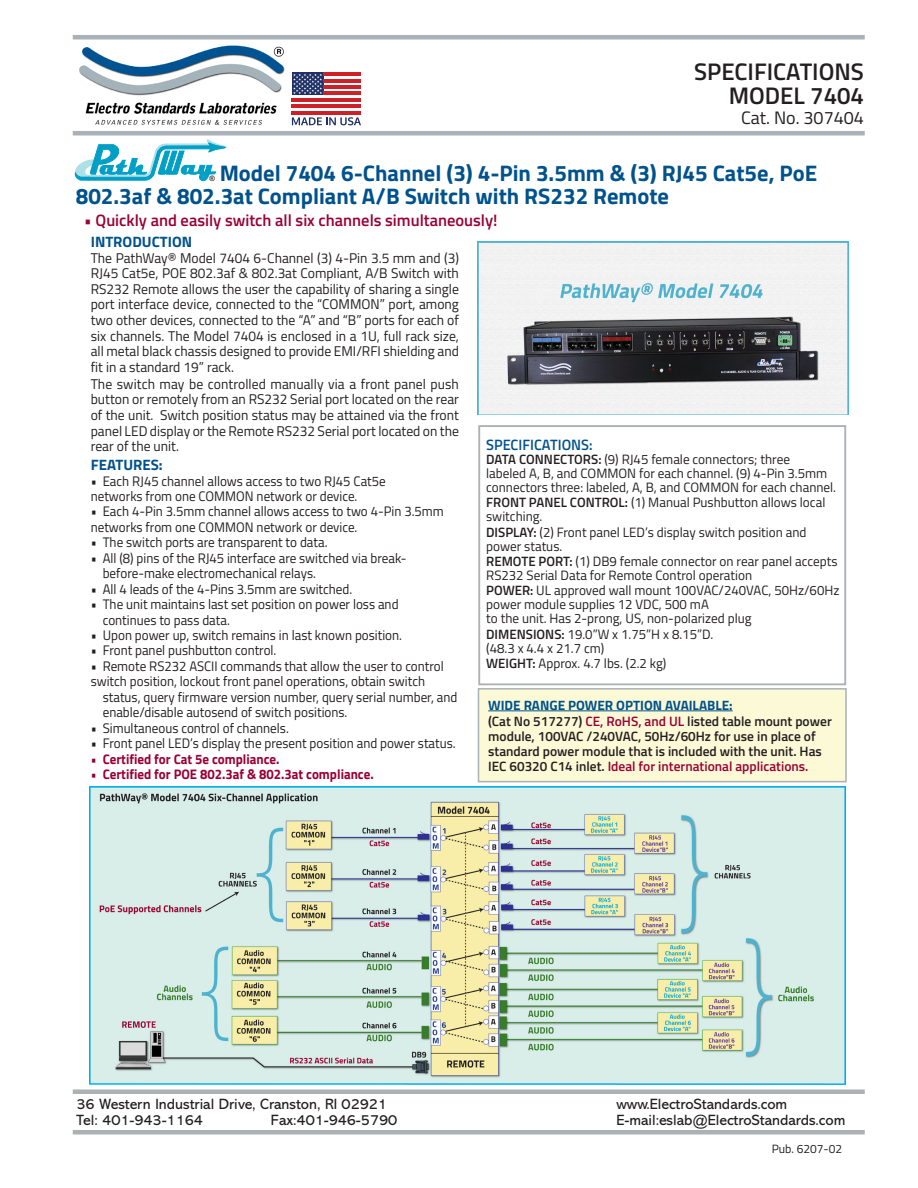
<style>
.page{position:relative;width:918px;height:1188px;background:#fff}
.page>*{position:absolute;margin:0;border:0;box-sizing:border-box;transform-origin:0 0}
.t1{font:600 24px "Titillium Web";color:#231f20}
.t2{font:700 22.5px/22.5px "Titillium Web";color:#00528c}
.t3{font:18px "Titillium Web";color:#231f20}
.t4{font:600 16.5px "Titillium Web";color:#903}
.t5{font:15px "Abadi MT Pro";color:#231f20}
.Body_Text_rj_blue_header{font:700 15px "Titillium Web";color:#00528c}
.spec_heading{font:600 15px "Titillium Web";color:#00528c}
.Body_Text_rj{font:14.1px/15.6px "Titillium Web";color:#231f20;text-align:justify}
.t6{font:13.8px/15.5px "Titillium Web";color:#231f20;scale:.95 1}
.t7{font:700 13.8px "Titillium Web";color:#903;scale:.95 1}
.spec_text{font:13.5px/14px "Titillium Web";color:#231f20}
.t8{font:600 13.5px/15px "Titillium Web";color:#231f20}
.t9{font:700 13.5px "Titillium Web";color:#00528c}
.t10{font:12px "Titillium Web";color:#231f20}
.t11{font:7.35px "Arial";color:#000}
.s1{font-weight:600}
.s2{color:#903}
</style>
<div class="page">
<div style="left:478px;top:425px;width:368px;height:260px;border:2px solid #aab1b7"></div>
<div style="left:478px;top:689px;width:368px;height:93px;background:#fcf9d7"></div>
<hr style="left:488px;top:711px;width:245px;height:1px;background:#00528c">
<div style="left:478px;top:688px;width:369px;height:94px;border:2px solid #aab1b7"></div>
<img style="left:79px;top:45px;width:206px;height:80px">
<hr style="left:73px;top:35px;width:792px;height:4px;background:#aab1b7">
<hr style="left:73px;top:131px;width:792px;height:4px;background:#aab1b7">
<hr style="left:73px;top:1130px;width:792px;height:4px;background:#aab1b7">
<div style="left:73px;top:1089px;width:792px;height:5px;background:#aab1b7"></div>
<svg style="left:74px;top:139px;width:153px;height:43px"></svg>
<img style="left:477px;top:241px;width:372px;height:174px">
<img style="left:89px;top:786px;width:756px;height:298px">
<svg style="left:292px;top:76px;width:69px;height:29px"></svg>
<div style="left:292px;top:73px;width:31px;height:22px;background:#1f3166"></div>
<svg style="left:293px;top:74px;width:29px;height:20px"></svg>
<hr style="left:323px;top:73px;width:38px;height:3px;background:#cd2027">
<hr style="left:323px;top:79px;width:38px;height:3px;background:#cd2027">
<hr style="left:323px;top:85px;width:38px;height:4px;background:#cd2027">
<hr style="left:323px;top:92px;width:38px;height:3px;background:#cd2027">
<hr style="left:292px;top:98px;width:69px;height:3px;background:#cd2027">
<hr style="left:292px;top:105px;width:69px;height:3px;background:#cd2027">
<hr style="left:292px;top:111px;width:69px;height:3px;background:#cd2027">
<svg style="left:292px;top:117px;width:69px;height:8px"></svg>
<p class="t1" style="left:694px;top:54px;width:171px">SPECIFICATIONS</p>
<p class="t1" style="left:729px;top:78px;width:137px">MODEL 7404</p>
<p class="t3" style="left:741px;top:104px;width:124px">Cat. No. 307404</p>
<p class="t2" style="left:76px;top:161px;width:743px;text-indent:144px">Model 7404 6-Channel (3) 4-Pin 3.5mm &amp; (3) RJ45 Cat5e, PoE<br>802.3af &amp; 802.3at Compliant A/B Switch with RS232 Remote</p>
<p class="t11" style="left:210px;top:174px;width:7px">®</p>
<p class="t4" style="left:84px;top:208px;width:415px">• Quickly and easily switch all six channels simultaneously!</p>
<p class="Body_Text_rj_blue_header" style="left:91px;top:230px;width:103px">INTRODUCTION</p>
<p class="Body_Text_rj" style="left:91px;top:249px;width:370px">The PathWay® Model 7404 6-Channel (3) 4-Pin 3.5 mm and (3)<br>RJ45 Cat5e, POE 802.3af &amp; 802.3at Compliant, A/B Switch with RS232 Remote allows the user the capability of sharing a single port interface device, connected to the “COMMON” port, among two other devices, connected to the “A” and “B” ports for each of six channels. The Model 7404 is enclosed in a 1U, full rack size, all metal black chassis designed to provide EMI/RFI shielding and fit in a standard 19” rack.</p>
<p class="Body_Text_rj" style="left:91px;top:375px;width:370px">The switch may be controlled manually via a front panel push button or remotely from an RS232 Serial port located on the rear of the unit. Switch position status may be attained via the front panel LED display or the Remote RS232 Serial port located on the rear of the unit.</p>
<p class="Body_Text_rj_blue_header" style="left:91px;top:453px;width:74px">FEATURES:</p>
<p class="t6" style="left:91px;top:472px;width:312px">• Each RJ45 channel allows access to two RJ45 Cat5e networks from one COMMON network or device.</p>
<p class="t6" style="left:91px;top:503px;width:373px">• Each 4-Pin 3.5mm channel allows access to two 4-Pin 3.5mm networks from one COMMON network or device.</p>
<p class="t6" style="left:91px;top:534px;width:251px">• The switch ports are transparent to data.</p>
<p class="t6" style="left:103px;top:550px;width:321px;text-indent:-12px">• All (8) pins of the RJ45 interface are switched via break&shy;before-make electromechanical relays.</p>
<p class="t6" style="left:91px;top:580px;width:277px">• All 4 leads of the 4-Pins 3.5mm are switched.</p>
<p class="t6" style="left:103px;top:596px;width:313px;text-indent:-12px">• The unit maintains last set position on power loss and continues to pass data.</p>
<p class="t6" style="left:91px;top:627px;width:329px">• Upon power up, switch remains in last known position.</p>
<p class="t6" style="left:91px;top:642px;width:197px">• Front panel pushbutton control.</p>
<p class="t6" style="left:91px;top:658px;width:373px">• Remote RS232 ASCII commands that allow the user to control</p>
<p class="t6" style="left:91px;top:673px;width:354px">switch position, lockout front panel operations, obtain switch</p>
<p class="t6" style="left:103px;top:689px;width:375px">status, query firmware version number, query serial number, and</p>
<p class="t6" style="left:103px;top:704px;width:259px">enable/disable autosend of switch positions.</p>
<p class="t6" style="left:91px;top:720px;width:210px">• Simultaneous control of channels.</p>
<p class="t6" style="left:91px;top:735px;width:386px">• Front panel LED’s display the present position and power status.</p>
<p class="t7" style="left:91px;top:748px;width:200px">• Certified for Cat 5e compliance.</p>
<p class="t7" style="left:91px;top:764px;width:299px">• Certified for POE 802.3af &amp; 802.3at compliance.</p>
<p class="spec_heading" style="left:486px;top:433px;width:108px">SPECIFICATIONS:</p>
<p class="spec_text" style="left:486px;top:452px;width:351px"><span class="s1">DATA CONNECTORS:</span> (9) RJ45 female connectors; three<br>labeled A, B, and COMMON for each channel. (9) 4-Pin 3.5mm connectors three: labeled, A, B, and COMMON for each channel.</p>
<p class="spec_text" style="left:486px;top:495px;width:341px"><span class="s1">FRONT PANEL CONTROL:</span> (1) Manual Pushbutton allows local switching.</p>
<p class="spec_text" style="left:486px;top:524px;width:322px"><span class="s1">DISPLAY:</span> (2) Front panel LED’s display switch position and power status.</p>
<p class="spec_text" style="left:486px;top:554px;width:353px"><span class="s1">REMOTE PORT:</span> (1) DB9 female connector on rear panel accepts<br>RS232 Serial Data for Remote Control operation</p>
<p class="spec_text" style="left:486px;top:583px;width:355px"><span class="s1">POWER:</span> UL approved wall mount 100VAC/240VAC, 50Hz/60Hz power module supplies 12 VDC, 500 mA<br>to the unit. Has 2-prong, US, non-polarized plug</p>
<p class="spec_text" style="left:486px;top:626px;width:229px"><span class="s1">DIMENSIONS:</span> 19.0”W x 1.75”H x 8.15”D. (48.3 x 4.4 x 21.7 cm)</p>
<p class="spec_text" style="left:486px;top:656px;width:182px"><span class="s1">WEIGHT:</span> Approx. 4.7 lbs. (2.2 kg)</p>
<p class="t9" style="left:488px;top:695px;width:246px">WIDE RANGE POWER OPTION AVAILABLE:</p>
<p class="t8" style="left:488px;top:713px;width:345px">(Cat No 517277) <span class="s2">CE, RoHS, and UL</span> listed table mount power module, 100VAC /240VAC, 50Hz/60Hz for use in place of standard power module that is included with the unit. Has IEC 60320 C14 inlet. <span class="s2">Ideal for international applications.</span></p>
<p class="t5" style="left:76px;top:1096px;width:312px">36 Western Industrial Drive, Cranston, RI 02921</p>
<p class="t5" style="left:616px;top:1096px;width:172px">www.ElectroStandards.com</p>
<p class="t5" style="left:76px;top:1112px;width:128px">Tel: 401-943-1164</p>
<p class="t5" style="left:271px;top:1112px;width:128px">Fax:401-946-5790</p>
<p class="t5" style="left:616px;top:1112px;width:230px">E-mail:eslab@ElectroStandards.com</p>
<p class="t10" style="left:772px;top:1140px;width:72px">Pub. 6207-02</p>
</div>
